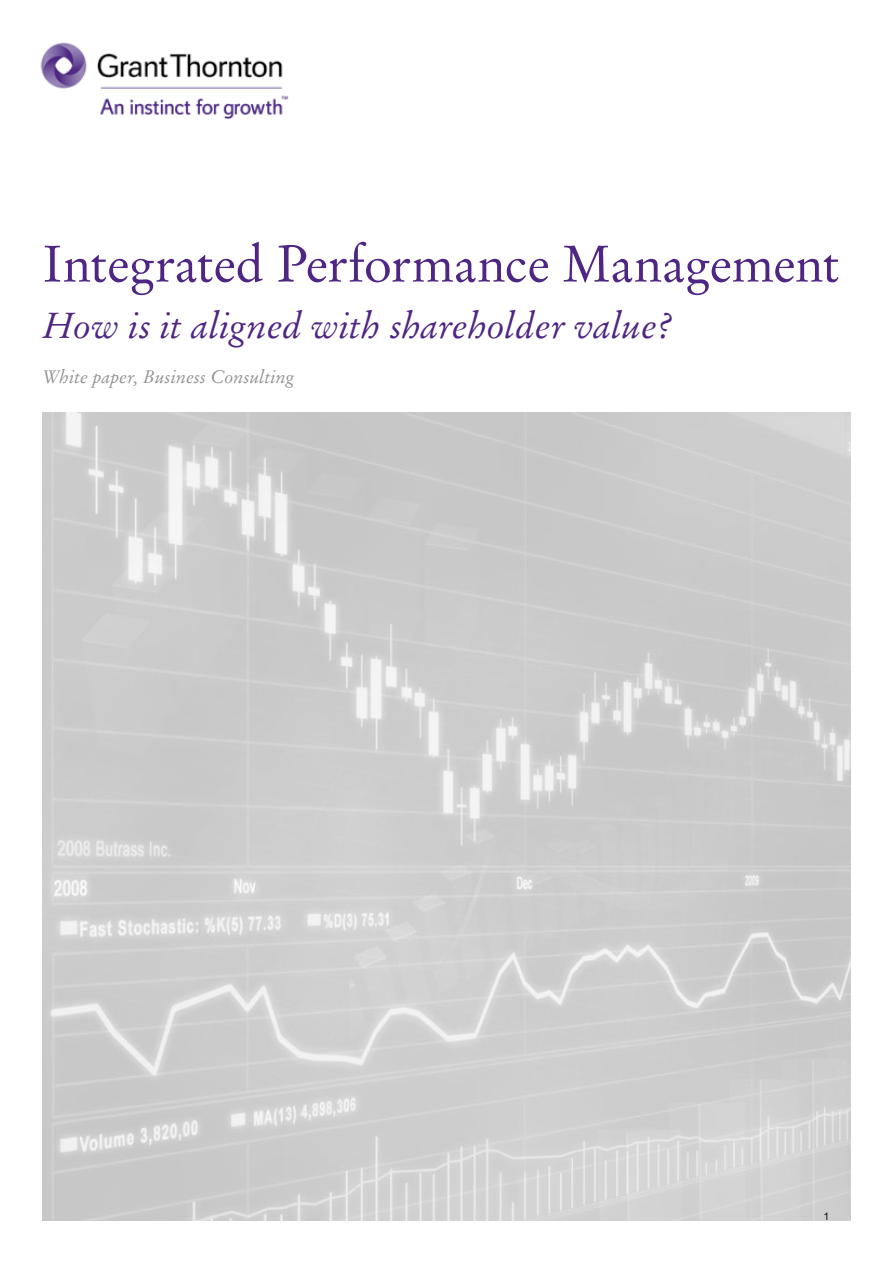
<style>
.page{position:relative;width:893px;height:1263px;background:#fff}
.page>*{position:absolute;margin:0;border:0;box-sizing:border-box;transform-origin:0 0}
.t1{font:51px "Stempel Garamond";letter-spacing:-.005em;color:#4f2683}
.t2{font:italic 36px "Stempel Garamond";color:#4f2683}
.t3{font:italic 18px "Stempel Garamond";color:#919195}
.t4{font:10.5px "Arial";color:#000}
</style>
<div class="page">
<img style="left:40px;top:42px;width:249px;height:78px">
<img style="left:43px;top:412px;width:807px;height:808px">
<h1 class="t1" style="left:43px;top:233px;width:798px">Integrated Performance Management</h1>
<p class="t2" style="left:43px;top:304px;width:632px">How is it aligned with shareholder value?</p>
<p class="t3" style="left:43px;top:366px;width:253px">White paper, Business Consulting</p>
<p class="t4" style="left:823px;top:1210px;width:7px">1</p>
</div>
